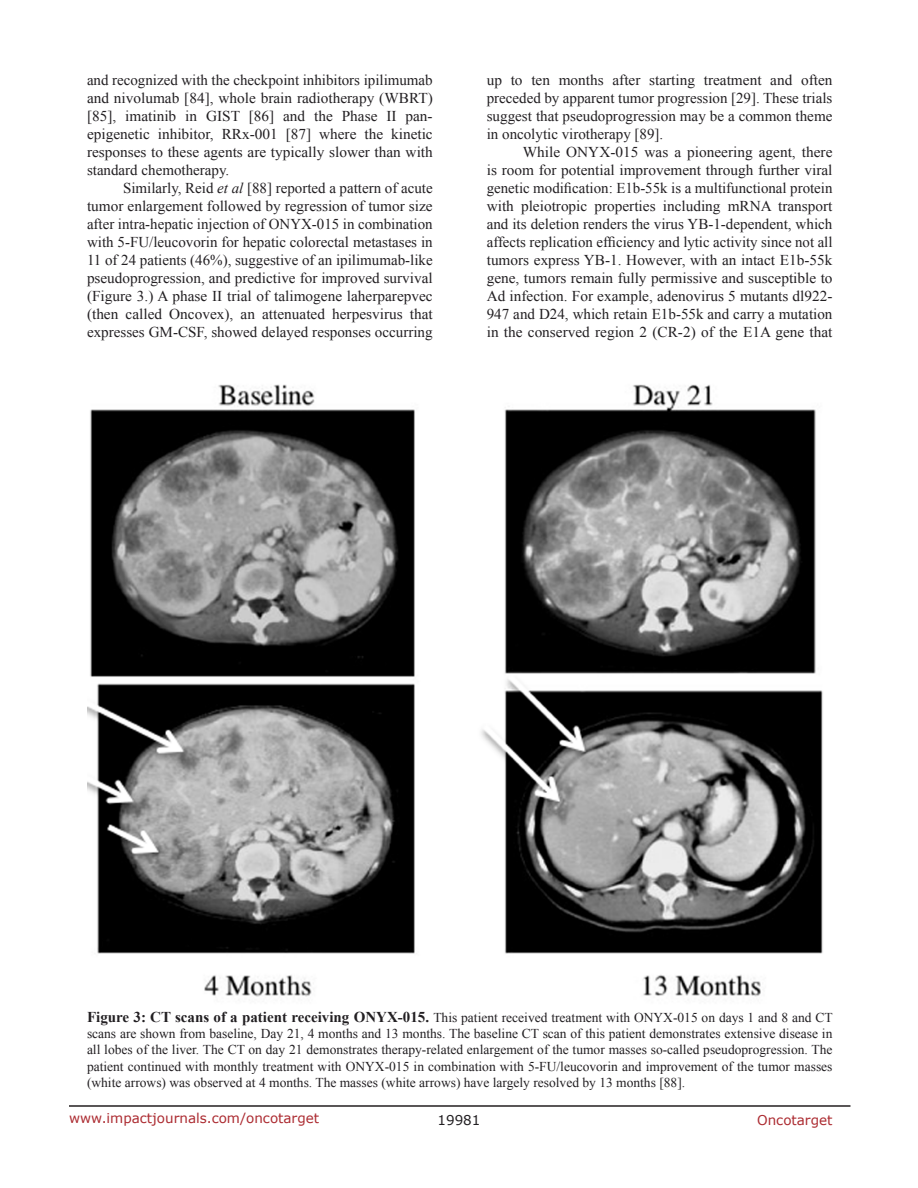
<style>
.page{position:relative;width:918px;height:1188px;background:#fff}
.page>*{position:absolute;margin:0;border:0;box-sizing:border-box;transform-origin:0 0}
.BodyText{font:15px/18px "Times New Roman";color:#221f22;text-align:justify}
.FigureText{font:13.5px/16.2px "Times New Roman";color:#221f22;text-align:justify}
.t1{font:13.5px "Verdana";color:#ac2b31}
.t2{font:13.5px "Verdana";color:#221f22}
.s1{font-style:italic}
.s2{font-weight:700;font-size:15px}
</style>
<div class="page">
<hr style="left:69px;top:1105px;width:781px;height:2px;background:#231f20">
<img style="left:87px;top:384px;width:736px;height:613px">
<p class="BodyText" style="left:87px;top:71px;width:347px">and recognized with the checkpoint inhibitors ipilimumab and nivolumab [84], whole brain radiotherapy (WBRT) [85], imatinib in GIST [86] and the Phase II pan&shy;epigenetic inhibitor, RRx-001 [87] where the kinetic responses to these agents are typically slower than with standard chemotherapy.</p>
<p class="BodyText" style="left:87px;top:179px;width:347px;text-indent:36px">Similarly, Reid <span class="s1">et al</span> [88] reported a pattern of acute tumor enlargement followed by regression of tumor size after intra-hepatic injection of ONYX-015 in combination with 5-FU/leucovorin for hepatic colorectal metastases in 11 of 24 patients (46%), suggestive of an ipilimumab-like pseudoprogression, and predictive for improved survival (Figure 3.) A phase II trial of talimogene laherparepvec (then called Oncovex), an attenuated herpesvirus that expresses GM-CSF, showed delayed responses occurring</p>
<p class="BodyText" style="left:487px;top:71px;width:347px">up to ten months after starting treatment and often preceded by apparent tumor progression [29]. These trials suggest that pseudoprogression may be a common theme in oncolytic virotherapy [89].</p>
<p class="BodyText" style="left:487px;top:143px;width:347px;text-indent:36px">While ONYX-015 was a pioneering agent, there is room for potential improvement through further viral genetic modification: E1b-55k is a multifunctional protein with pleiotropic properties including mRNA transport and its deletion renders the virus YB-1-dependent, which affects replication efficiency and lytic activity since not all tumors express YB-1. However, with an intact E1b-55k gene, tumors remain fully permissive and susceptible to Ad infection. For example, adenovirus 5 mutants dl922- 947 and D24, which retain E1b-55k and carry a mutation in the conserved region 2 (CR-2) of the E1A gene that</p>
<p class="FigureText" style="left:87px;top:1009px;width:747px"><span class="s2">Figure 3: CT scans of a patient receiving ONYX-015.</span> This patient received treatment with ONYX-015 on days 1 and 8 and CT scans are shown from baseline, Day 21, 4 months and 13 months. The baseline CT scan of this patient demonstrates extensive disease in all lobes of the liver. The CT on day 21 demonstrates therapy-related enlargement of the tumor masses so-called pseudoprogression. The patient continued with monthly treatment with ONYX-015 in combination with 5-FU/leucovorin and improvement of the tumor masses (white arrows) was observed at 4 months. The masses (white arrows) have largely resolved by 13 months [88].</p>
<p class="t1" style="left:69px;top:1109px;width:252px">www.impactjournals.com/oncotarget</p>
<p class="t2" style="left:438px;top:1111px;width:44px">19981</p>
<p class="t1" style="left:757px;top:1111px;width:77px">Oncotarget</p>
</div>
